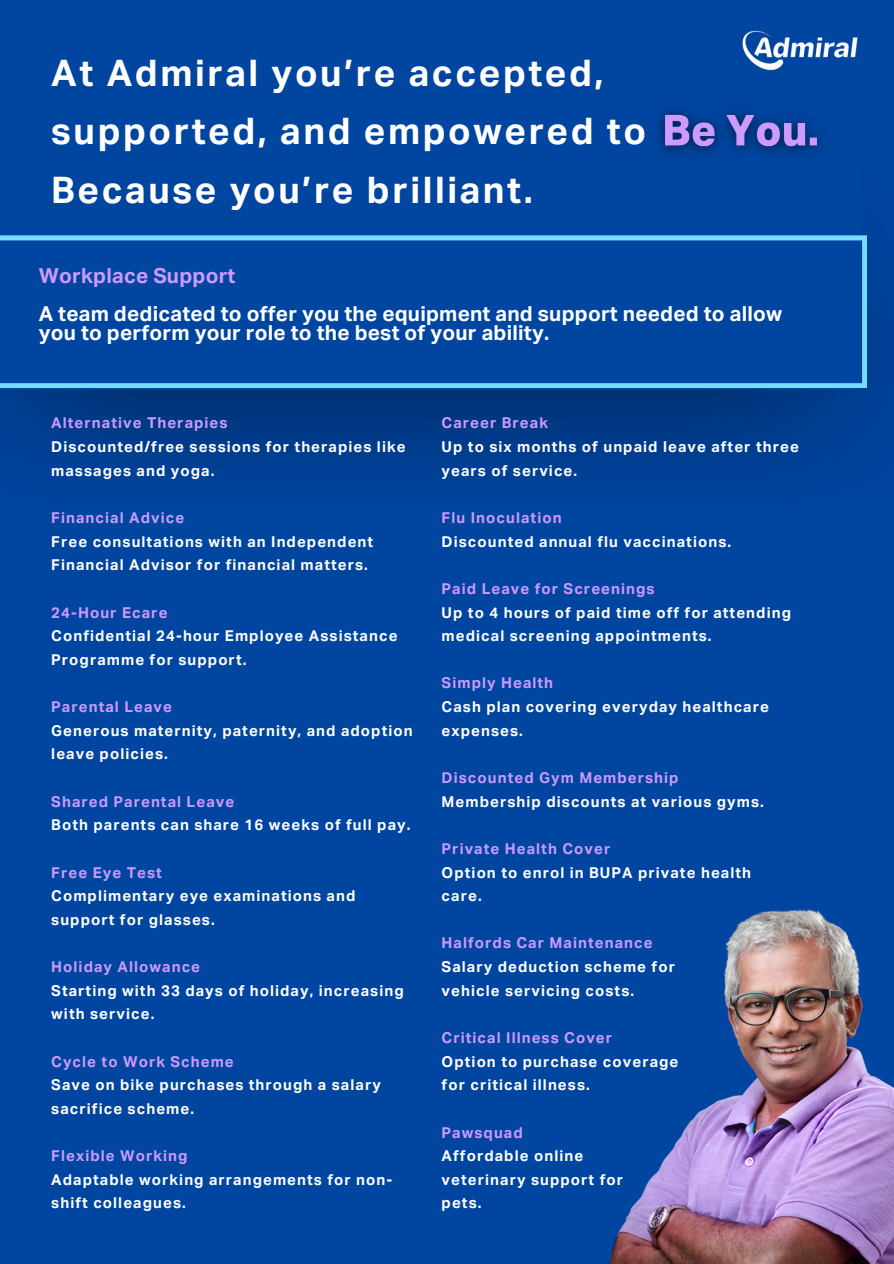
<style>
.page{position:relative;width:894px;height:1264px;background:#fff}
.page>*{position:absolute;margin:0;border:0;box-sizing:border-box;transform-origin:0 0}
.t1{font:700 36.75px/58.5px "Aktiv Grotesk";letter-spacing:.07em;color:#fff}
.t2{font:700 20.85px/19.2px "Aktiv Grotesk";letter-spacing:.01em;color:#fff}
.t3{font:700 20.85px "Aktiv Grotesk";letter-spacing:.01em;color:#cd9aff}
.t4{font:700 15px/23.7px "Aktiv Grotesk";letter-spacing:.07em;color:#fff}
.t5{font:700 15px "Aktiv Grotesk";letter-spacing:.07em;color:#cd9aff}
</style>
<div class="page">
<div style="left:0;top:0;width:893px;height:1263px;background:#0045a0"></div>
<img style="left:0;top:235px;width:885px;height:238px">
<svg style="left:0;top:235px;width:866px;height:153px"></svg>
<img style="left:609px;top:909px;width:284px;height:354px">
<img style="left:658px;top:110px;width:164px;height:44px">
<img style="left:742px;top:30px;width:116px;height:41px">
<p class="t1" style="left:51px;top:46px;width:596px">At Admiral you’re accepted, supported, and empowered to<br>Because you’re brilliant.</p>
<h2 class="t3" style="left:39px;top:266px;width:198px">Workplace Support</h2>
<p class="t2" style="left:39px;top:305px;width:744px">A team dedicated to offer you the equipment and support needed to allow you to perform your role to the best of your ability.</p>
<h3 class="t5" style="left:51px;top:417px;width:178px">Alternative Therapies</h3>
<h3 class="t4" style="left:51px;top:436px;width:356px">Discounted/free sessions for therapies like massages and yoga.</h3>
<p class="t5" style="left:51px;top:511px;width:134px">Financial Advice</p>
<p class="t4" style="left:51px;top:530px;width:323px">Free consultations with an Independent<br>Financial Advisor for financial matters.</p>
<p class="t5" style="left:51px;top:606px;width:118px">24-Hour Ecare</p>
<p class="t4" style="left:51px;top:625px;width:347px">Confidential 24-hour Employee Assistance<br>Programme for support.</p>
<p class="t5" style="left:51px;top:700px;width:122px">Parental Leave</p>
<p class="t4" style="left:51px;top:719px;width:363px">Generous maternity, paternity, and adoption leave policies.</p>
<p class="t5" style="left:51px;top:795px;width:184px">Shared Parental Leave</p>
<p class="t4" style="left:51px;top:814px;width:360px">Both parents can share 16 weeks of full pay.</p>
<p class="t5" style="left:51px;top:865px;width:112px">Free Eye Test</p>
<p class="t4" style="left:51px;top:885px;width:305px">Complimentary eye examinations and support for glasses.</p>
<p class="t5" style="left:51px;top:960px;width:150px">Holiday Allowance</p>
<p class="t4" style="left:51px;top:979px;width:354px">Starting with 33 days of holiday, increasing with service.</p>
<p class="t5" style="left:51px;top:1054px;width:184px">Cycle to Work Scheme</p>
<p class="t4" style="left:51px;top:1074px;width:331px">Save on bike purchases through a salary sacrifice scheme.</p>
<p class="t5" style="left:51px;top:1149px;width:138px">Flexible Working</p>
<p class="t4" style="left:51px;top:1168px;width:342px">Adaptable working arrangements for non&shy;shift colleagues.</p>
<p class="t5" style="left:441px;top:417px;width:108px">Career Break</p>
<p class="t4" style="left:441px;top:436px;width:358px">Up to six months of unpaid leave after three years of service.</p>
<p class="t5" style="left:441px;top:511px;width:121px">Flu Inoculation</p>
<p class="t4" style="left:441px;top:530px;width:291px">Discounted annual flu vaccinations.</p>
<p class="t5" style="left:441px;top:582px;width:214px">Paid Leave for Screenings</p>
<p class="t4" style="left:441px;top:601px;width:351px">Up to 4 hours of paid time off for attending medical screening appointments.</p>
<p class="t5" style="left:441px;top:676px;width:113px">Simply Health</p>
<p class="t4" style="left:441px;top:696px;width:329px">Cash plan covering everyday healthcare expenses.</p>
<p class="t5" style="left:441px;top:771px;width:238px">Discounted Gym Membership</p>
<p class="t4" style="left:441px;top:790px;width:324px">Membership discounts at various gyms.</p>
<p class="t5" style="left:441px;top:842px;width:170px">Private Health Cover</p>
<p class="t4" style="left:441px;top:861px;width:311px">Option to enrol in BUPA private health</p>
<p class="t4" style="left:441px;top:885px;width:42px">care.</p>
<p class="t5" style="left:441px;top:936px;width:212px">Halfords Car Maintenance</p>
<p class="t4" style="left:441px;top:956px;width:235px">Salary deduction scheme for</p>
<p class="t4" style="left:441px;top:979px;width:194px">vehicle servicing costs.</p>
<p class="t5" style="left:441px;top:1031px;width:172px">Critical Illness Cover</p>
<p class="t4" style="left:441px;top:1050px;width:238px">Option to purchase coverage</p>
<p class="t4" style="left:441px;top:1074px;width:150px">for critical illness.</p>
<p class="t5" style="left:441px;top:1125px;width:83px">Pawsquad</p>
<p class="t4" style="left:441px;top:1145px;width:143px">Affordable online</p>
<p class="t4" style="left:441px;top:1168px;width:183px">veterinary support for</p>
<p class="t4" style="left:441px;top:1192px;width:41px">pets.</p>
</div>
